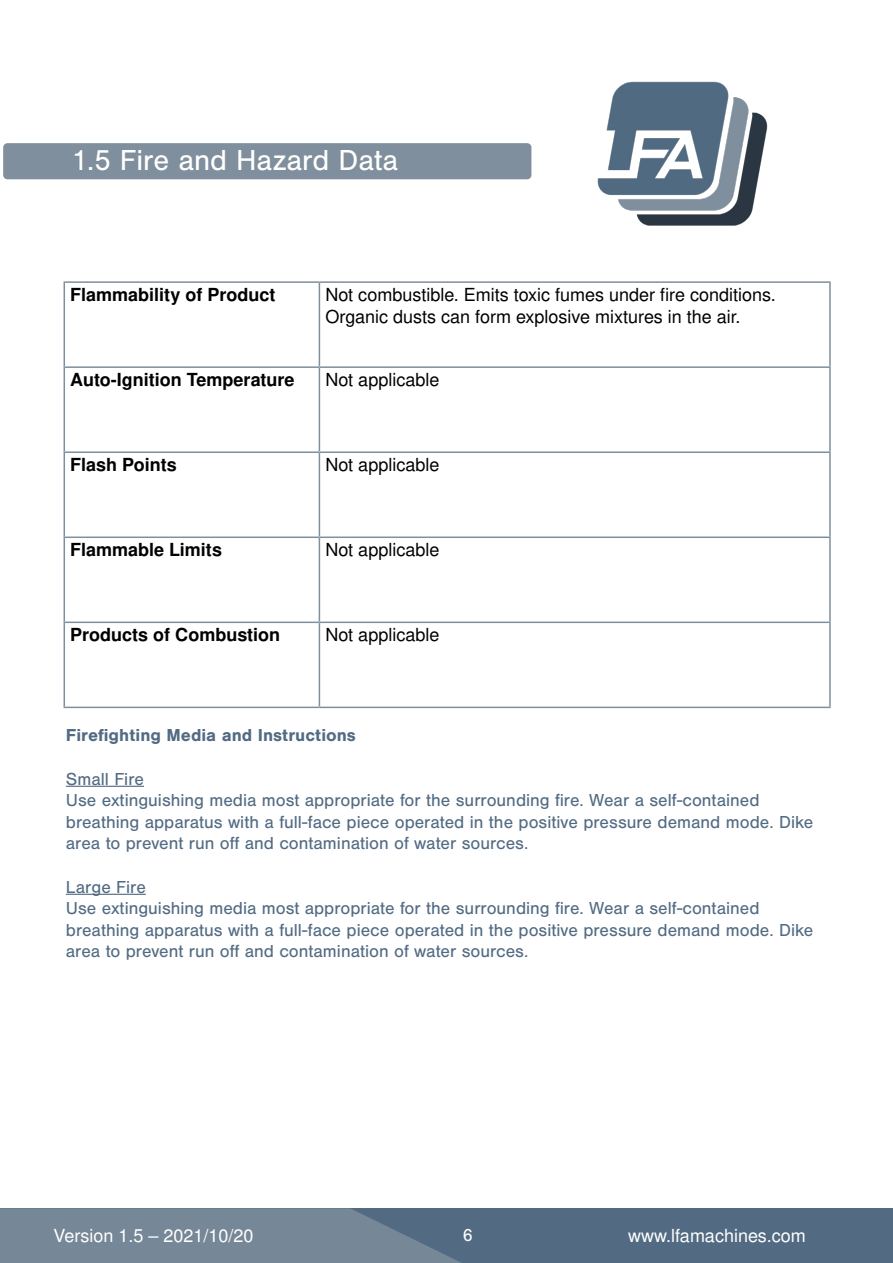
<style>
.page{position:relative;width:893px;height:1263px;background:#fff}
.page>*{position:absolute;margin:0;border:0;box-sizing:border-box;transform-origin:0 0}
.t1{font:30px "Nimbus San";color:#fff}
.t2{font:18px/21.6px "Nimbus San";color:#526b83}
.t3{font:18px/21.6px "Nimbus San L";color:#000}
.t4{font:700 18px "Nimbus San L";color:#000}
.t5{font:18px "Nimbus San L";color:#fff}
.t6{font:700 18px "Nimbus San";color:#526b83}
.t7{font:18px "Nimbus San";color:#fff}
</style>
<div class="page">
<div style="left:1px;top:1208px;width:892px;height:55px;background:#526b83"></div>
<svg style="left:0;top:1208px;width:461px;height:55px;background:#718394"></svg>
<img style="left:597px;top:81px;width:171px;height:145px">
<div style="left:3px;top:143px;width:528px;height:36px;background:#808f9d;border-radius:4px"></div>
<hr style="left:64px;top:281px;width:255px;height:2px;background:#808f9d">
<hr style="left:64px;top:283px;width:1px;height:83px;background:#808f9d">
<hr style="left:319px;top:281px;width:512px;height:2px;background:#808f9d">
<hr style="left:319px;top:283px;width:1px;height:83px;background:#808f9d">
<hr style="left:829px;top:283px;width:2px;height:83px;background:#808f9d">
<hr style="left:64px;top:366px;width:255px;height:2px;background:#808f9d">
<hr style="left:64px;top:368px;width:1px;height:83px;background:#808f9d">
<hr style="left:319px;top:366px;width:512px;height:2px;background:#808f9d">
<hr style="left:319px;top:368px;width:1px;height:83px;background:#808f9d">
<hr style="left:829px;top:368px;width:2px;height:83px;background:#808f9d">
<hr style="left:64px;top:451px;width:255px;height:2px;background:#808f9d">
<hr style="left:64px;top:453px;width:1px;height:83px;background:#808f9d">
<hr style="left:319px;top:451px;width:512px;height:2px;background:#808f9d">
<hr style="left:319px;top:453px;width:1px;height:83px;background:#808f9d">
<hr style="left:829px;top:453px;width:2px;height:83px;background:#808f9d">
<hr style="left:64px;top:536px;width:255px;height:2px;background:#808f9d">
<hr style="left:64px;top:538px;width:1px;height:83px;background:#808f9d">
<hr style="left:319px;top:536px;width:512px;height:2px;background:#808f9d">
<hr style="left:319px;top:538px;width:1px;height:83px;background:#808f9d">
<hr style="left:829px;top:538px;width:2px;height:83px;background:#808f9d">
<hr style="left:64px;top:621px;width:255px;height:2px;background:#808f9d">
<hr style="left:64px;top:623px;width:1px;height:84px;background:#808f9d">
<hr style="left:319px;top:621px;width:512px;height:2px;background:#808f9d">
<hr style="left:319px;top:623px;width:1px;height:84px;background:#808f9d">
<hr style="left:829px;top:623px;width:2px;height:84px;background:#808f9d">
<hr style="left:64px;top:707px;width:255px;height:1px;background:#808f9d">
<hr style="left:319px;top:707px;width:512px;height:1px;background:#808f9d">
<hr style="left:66px;top:786px;width:78px;height:1px;background:#526b83">
<hr style="left:66px;top:894px;width:80px;height:1px;background:#526b83">
<h1 class="t1" style="left:72px;top:143px;width:328px">1.5 Fire and Hazard Data</h1>
<p class="t4" style="left:70px;top:282px;width:207px">Flammability of Product</p>
<p class="t3" style="left:325px;top:283px;width:452px">Not combustible. Emits toxic fumes under fire conditions.<br>Organic dusts can form explosive mixtures in the air.</p>
<p class="t4" style="left:70px;top:367px;width:226px">Auto-Ignition Temperature</p>
<p class="t3" style="left:325px;top:368px;width:116px">Not applicable</p>
<p class="t4" style="left:70px;top:452px;width:108px">Flash Points</p>
<p class="t3" style="left:325px;top:453px;width:116px">Not applicable</p>
<p class="t4" style="left:70px;top:537px;width:153px">Flammable Limits</p>
<p class="t3" style="left:325px;top:539px;width:116px">Not applicable</p>
<p class="t4" style="left:70px;top:622px;width:211px">Products of Combustion</p>
<p class="t3" style="left:325px;top:624px;width:116px">Not applicable</p>
<p class="t6" style="left:66px;top:725px;width:292px">Firefighting Media and Instructions</p>
<p class="t2" style="left:66px;top:768px;width:749px">Small Fire<br>Use extinguishing media most appropriate for the surrounding fire. Wear a self-contained breathing apparatus with a full-face piece operated in the positive pressure demand mode. Dike area to prevent run off and contamination of water sources.</p>
<p class="t2" style="left:66px;top:876px;width:749px">Large Fire<br>Use extinguishing media most appropriate for the surrounding fire. Wear a self-contained breathing apparatus with a full-face piece operated in the positive pressure demand mode. Dike area to prevent run off and contamination of water sources.</p>
<p class="t5" style="left:53px;top:1222px;width:202px">Version 1.5 – 2021/10/20</p>
<p class="t7" style="left:456px;top:1225px;width:12px">6</p>
<p class="t5" style="left:628px;top:1223px;width:179px">www.lfamachines.com</p>
<p class="t7" style="left:463px;top:1225px;width:12px">6</p>
</div>
